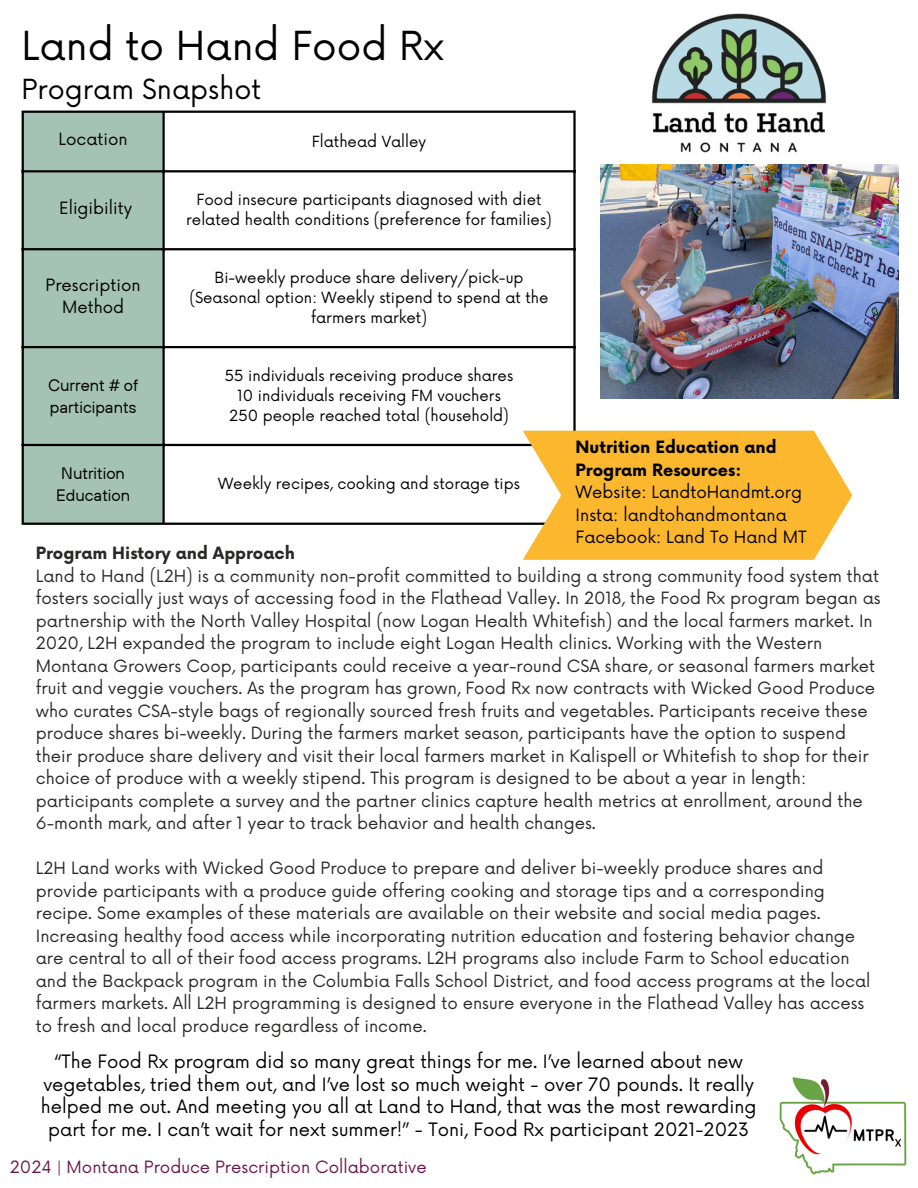
<style>
.page{position:relative;width:918px;height:1188px;background:#fff}
.page>*{position:absolute;margin:0;border:0;box-sizing:border-box;transform-origin:0 0}
.t1{font:39px "Now";color:#000}
.t2{font:27px "Now";color:#000}
.t3{font:18px/22.5px "Now";color:#000;text-align:center}
.t4{font:16.5px/22.5px "Now";color:#272926}
.t5{font:16.5px/22.5px "Now";color:#000;text-align:center}
.t6{font:16.5px "Now";color:#6d1848}
.t7{font:16.5px/22.5px "TT Hoves";color:#000}
.t8{font:700 16.5px/22.5px "Now";color:#000}
.t9{font:700 16.5px "Now";color:#272926}
.t10{font:15px/20.2px "Now";color:#000;text-align:center}
</style>
<div class="page">
<div style="left:24px;top:113px;width:138px;height:410px;background:#a5c2b6"></div>
<hr style="left:22px;top:113px;width:2px;height:410px;background:#000">
<hr style="left:162px;top:113px;width:3px;height:410px;background:#000">
<hr style="left:573px;top:113px;width:3px;height:410px;background:#000">
<hr style="left:22px;top:111px;width:554px;height:2px;background:#000">
<hr style="left:22px;top:170px;width:554px;height:2px;background:#000">
<hr style="left:22px;top:248px;width:554px;height:2px;background:#000">
<hr style="left:22px;top:346px;width:554px;height:2px;background:#000">
<hr style="left:22px;top:444px;width:554px;height:2px;background:#000">
<hr style="left:22px;top:523px;width:554px;height:2px;background:#000">
<img style="left:636px;top:13px;width:207px;height:152px">
<img style="left:600px;top:165px;width:298px;height:234px">
<img style="left:779px;top:1077px;width:128px;height:98px">
<svg style="left:523px;top:431px;width:329px;height:129px;background:#fbbe45"></svg>
<p class="t1" style="left:22px;top:24px;width:424px">Land to Hand Food Rx</p>
<p class="t2" style="left:22px;top:74px;width:241px">Program Snapshot</p>
<p class="t5" style="left:59px;top:129px;width:71px">Location</p>
<h1 class="t10" style="left:312px;top:132px;width:116px">Flathead Valley</h1>
<h2 class="t5" style="left:59px;top:198px;width:74px">Eligibility</h2>
<p class="t10" style="left:186px;top:190px;width:367px">Food insecure participants diagnosed with diet related health conditions (preference for families)</p>
<p class="t5" style="left:46px;top:274px;width:97px">Prescription<br>Method</p>
<p class="t10" style="left:189px;top:268px;width:361px">Bi-weekly produce share delivery/pick-up (Seasonal option: Weekly stipend to spend at the farmers market)</p>
<p class="t7" style="left:48px;top:374px;width:91px">Current # of participants</p>
<p class="t10" style="left:225px;top:366px;width:290px">55 individuals receiving produce shares</p>
<p class="t10" style="left:237px;top:386px;width:265px">10 individuals receiving FM vouchers</p>
<p class="t10" style="left:229px;top:407px;width:281px">250 people reached total (household)</p>
<p class="t8" style="left:576px;top:437px;width:202px">Nutrition Education and<br>Program Resources:</p>
<p class="t5" style="left:576px;top:482px;width:228px">Website: LandtoHandmt.org</p>
<p class="t5" style="left:576px;top:504px;width:213px">Insta: landtohandmontana</p>
<p class="t5" style="left:576px;top:527px;width:232px">Facebook: Land To Hand MT</p>
<p class="t7" style="left:56px;top:461px;width:76px;text-align:center">Nutrition<br>Education</p>
<p class="t10" style="left:218px;top:474px;width:303px">Weekly recipes, cooking and storage tips</p>
<p class="t9" style="left:36px;top:544px;width:261px">Program History and Approach</p>
<p class="t4" style="left:36px;top:565px;width:846px">Land to Hand (L2H) is a community non-profit committed to building a strong community food system that fosters socially just ways of accessing food in the Flathead Valley. In 2018, the Food Rx program began as partnership with the North Valley Hospital (now Logan Health Whitefish) and the local farmers market. In 2020, L2H expanded the program to include eight Logan Health clinics. Working with the Western Montana Growers Coop, participants could receive a year-round CSA share, or seasonal farmers market fruit and veggie vouchers. As the program has grown, Food Rx now contracts with Wicked Good Produce who curates CSA-style bags of regionally sourced fresh fruits and vegetables. Participants receive these produce shares bi-weekly. During the farmers market season, participants have the option to suspend their produce share delivery and visit their local farmers market in Kalispell or Whitefish to shop for their choice of produce with a weekly stipend. This program is designed to be about a year in length: participants complete a survey and the partner clinics capture health metrics at enrollment, around the 6-month mark, and after 1 year to track behavior and health changes.</p>
<p class="t4" style="left:36px;top:858px;width:836px">L2H Land works with Wicked Good Produce to prepare and deliver bi-weekly produce shares and provide participants with a produce guide offering cooking and storage tips and a corresponding recipe. Some examples of these materials are available on their website and social media pages.<br>Increasing healthy food access while incorporating nutrition education and fostering behavior change are central to all of their food access programs. L2H programs also include Farm to School education and the Backpack program in the Columbia Falls School District, and food access programs at the local farmers markets. All L2H programming is designed to ensure everyone in the Flathead Valley has access to fresh and local produce regardless of income.</p>
<p class="t3" style="left:41px;top:1051px;width:717px">“The Food Rx program did so many great things for me. I’ve learned about new vegetables, tried them out, and I’ve lost so much weight - over 70 pounds. It really helped me out. And meeting you all at Land to Hand, that was the most rewarding part for me. I can’t wait for next summer!” - Toni, Food Rx participant 2021-2023</p>
<p class="t6" style="left:10px;top:1158px;width:419px">2024 | Montana Produce Prescription Collaborative</p>
</div>
